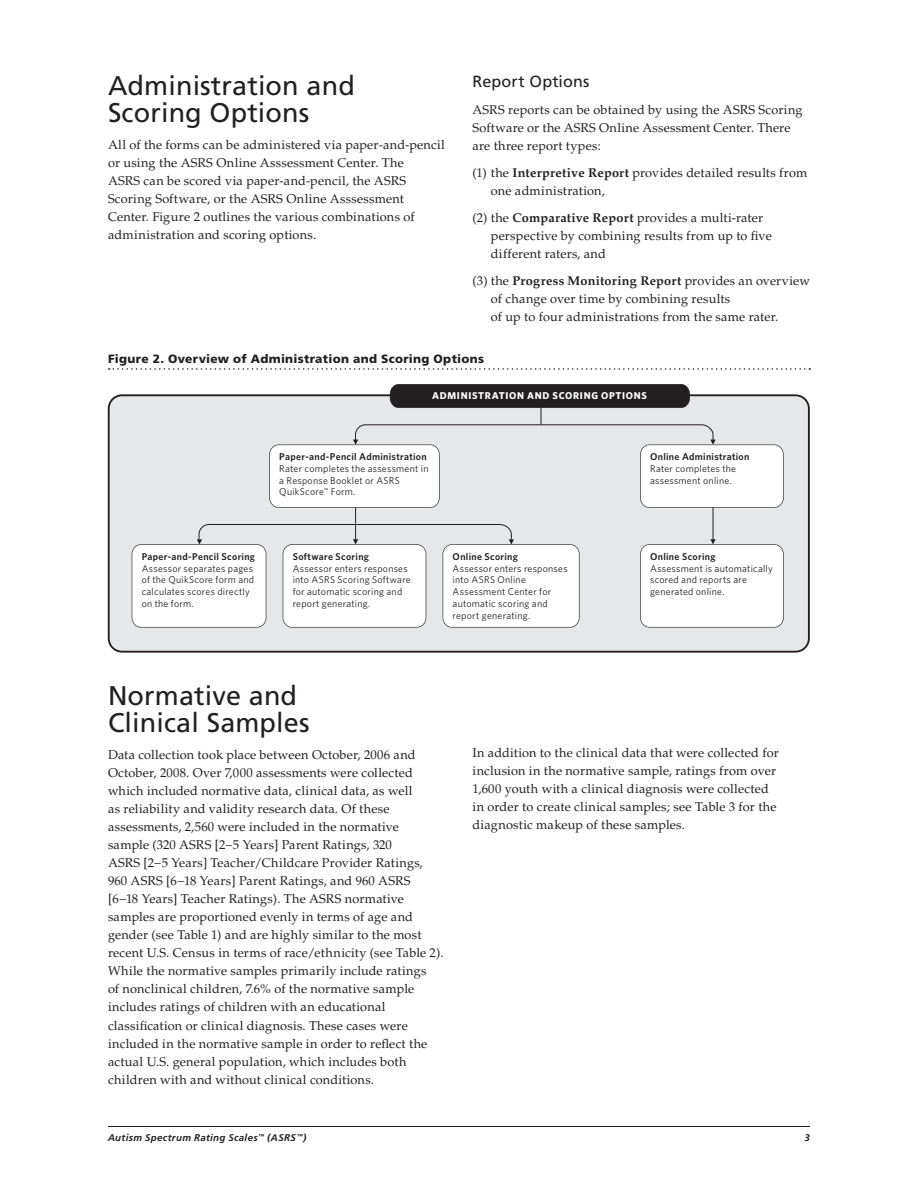
<style>
.page{position:relative;width:918px;height:1188px;background:#fff}
.page>*{position:absolute;margin:0;border:0;box-sizing:border-box;transform-origin:0 0}
.t1{font:27px/27px "Frutiger";letter-spacing:.005em;color:#231f20}
.t2{font:16.2px "Frutiger";letter-spacing:.01em;color:#231f20}
.t3{font:12.75px/18px "Palatino";letter-spacing:.015em;color:#231f20}
.t4{font:900 12px "Frutiger";letter-spacing:.025em;color:#231f20}
.t5{font:9.9px/11.9px "Whitney";letter-spacing:.025em;color:#231f20}
.t6{font:600 9.9px "Whitney";letter-spacing:.03em;color:#231f20}
.t7{font:700 9.9px "Whitney";letter-spacing:.07em;color:#fff}
.t8{font:italic 700 9.75px "Frutiger";letter-spacing:.035em;color:#231f20}
.s1{font-weight:700}
</style>
<div class="page">
<hr style="left:108px;top:1126px;width:702px;height:1px;background:#231f20">
<div style="left:109px;top:395px;width:700px;height:257px;background:#e6e7e9;border-radius:13px"></div>
<div style="left:108px;top:394px;width:702px;height:259px;border:2px solid #231f20;border-radius:13px"></div>
<svg style="left:132px;top:524px;width:448px;height:104px"></svg>
<hr style="left:355px;top:506px;width:1px;height:36px;background:#231f20">
<hr style="left:541px;top:389px;width:1px;height:36px;background:#231f20">
<svg style="left:640px;top:539px;width:144px;height:89px;background:#f7f7f7"></svg>
<hr style="left:713px;top:506px;width:1px;height:36px;background:#231f20">
<svg style="left:269px;top:424px;width:515px;height:84px"></svg>
<svg style="left:390px;top:384px;width:300px;height:24px;background:#272324"></svg>
<svg style="left:109px;top:368px;width:701px;height:2px"></svg>
<h1 class="t1" style="left:108px;top:72px;width:248px">Administration and<br>Scoring Options</h1>
<p class="t3" style="left:108px;top:136px;width:338px">All of the forms can be administered via paper-and-pencil or using the ASRS Online Asssessment Center. The<br>ASRS can be scored via paper-and-pencil, the ASRS Scoring Software, or the ASRS Online Asssessment Center. Figure 2 outlines the various combinations of administration and scoring options.</p>
<p class="t2" style="left:472px;top:71px;width:119px">Report Options</p>
<p class="t3" style="left:472px;top:100px;width:332px">ASRS reports can be obtained by using the ASRS Scoring<br>Software or the ASRS Online Assessment Center. There are three report types:</p>
<p class="t3" style="left:491px;top:163px;width:318px;text-indent:-18px">(1) the <span class="s1">Interpretive Report</span> provides detailed results from one administration,</p>
<p class="t3" style="left:491px;top:208px;width:282px;text-indent:-18px">(2) the <span class="s1">Comparative Report</span> provides a multi-rater perspective by combining results from up to five different raters, and</p>
<p class="t3" style="left:491px;top:271px;width:321px;text-indent:-18px">(3) the <span class="s1">Progress Monitoring Report</span> provides an overview of change over time by combining results<br>of up to four administrations from the same rater.</p>
<p class="t4" style="left:108px;top:352px;width:378px">Figure 2. Overview of Administration and Scoring Options</p>
<p class="t7" style="left:432px;top:390px;width:216px">ADMINISTRATION AND SCORING OPTIONS</p>
<p class="t6" style="left:142px;top:550px;width:115px">Paper-and-Pencil Scoring</p>
<p class="t5" style="left:142px;top:562px;width:114px">Assessor separates pages of the QuikScore form and calculates scores directly on the form.</p>
<p class="t6" style="left:279px;top:451px;width:149px">Paper-and-Pencil Administration</p>
<p class="t5" style="left:279px;top:462px;width:151px">Rater completes the assessment in a Response Booklet or ASRS<br>QuikScore<sup>™</sup> Form.</p>
<p class="t6" style="left:293px;top:550px;width:78px">Software Scoring</p>
<p class="t5" style="left:293px;top:562px;width:120px">Assessor enters responses into ASRS Scoring Software for automatic scoring and report generating.</p>
<p class="t6" style="left:453px;top:550px;width:67px">Online Scoring</p>
<p class="t5" style="left:453px;top:562px;width:117px">Assessor enters responses into ASRS Online<br>Assessment Center for automatic scoring and report generating.</p>
<p class="t6" style="left:650px;top:451px;width:101px">Online Administration</p>
<p class="t5" style="left:650px;top:462px;width:87px">Rater completes the assessment online.</p>
<p class="t6" style="left:650px;top:550px;width:67px">Online Scoring</p>
<p class="t5" style="left:650px;top:562px;width:124px">Assessment is automatically scored and reports are generated online.</p>
<h1 class="t1" style="left:108px;top:682px;width:203px">Normative and<br>Clinical Samples</h1>
<p class="t3" style="left:108px;top:746px;width:337px">Data collection took place between October, 2006 and October, 2008. Over 7,000 assessments were collected which included normative data, clinical data, as well<br>as reliability and validity research data. Of these assessments, 2,560 were included in the normative<br>sample (320 ASRS [2−5 Years] Parent Ratings, 320<br>ASRS [2−5 Years] Teacher/Childcare Provider Ratings, 960 ASRS [6−18 Years] Parent Ratings, and 960 ASRS [6−18 Years] Teacher Ratings). The ASRS normative samples are proportioned evenly in terms of age and gender (see Table 1) and are highly similar to the most recent U.S. Census in terms of race/ethnicity (see Table 2).<br>While the normative samples primarily include ratings<br>of nonclinical children, 7.6% of the normative sample includes ratings of children with an educational classification or clinical diagnosis. These cases were included in the normative sample in order to reflect the actual U.S. general population, which includes both children with and without clinical conditions.</p>
<p class="t3" style="left:472px;top:744px;width:308px">In addition to the clinical data that were collected for inclusion in the normative sample, ratings from over 1,600 youth with a clinical diagnosis were collected in order to create clinical samples; see Table 3 for the diagnostic makeup of these samples.</p>
<p class="t8" style="left:108px;top:1132px;width:200px">Autism Spectrum Rating Scales<sup>™</sup> (ASRS <sup>™</sup>)</p>
<p class="t8" style="left:805px;top:1132px;width:7px">3</p>
</div>
